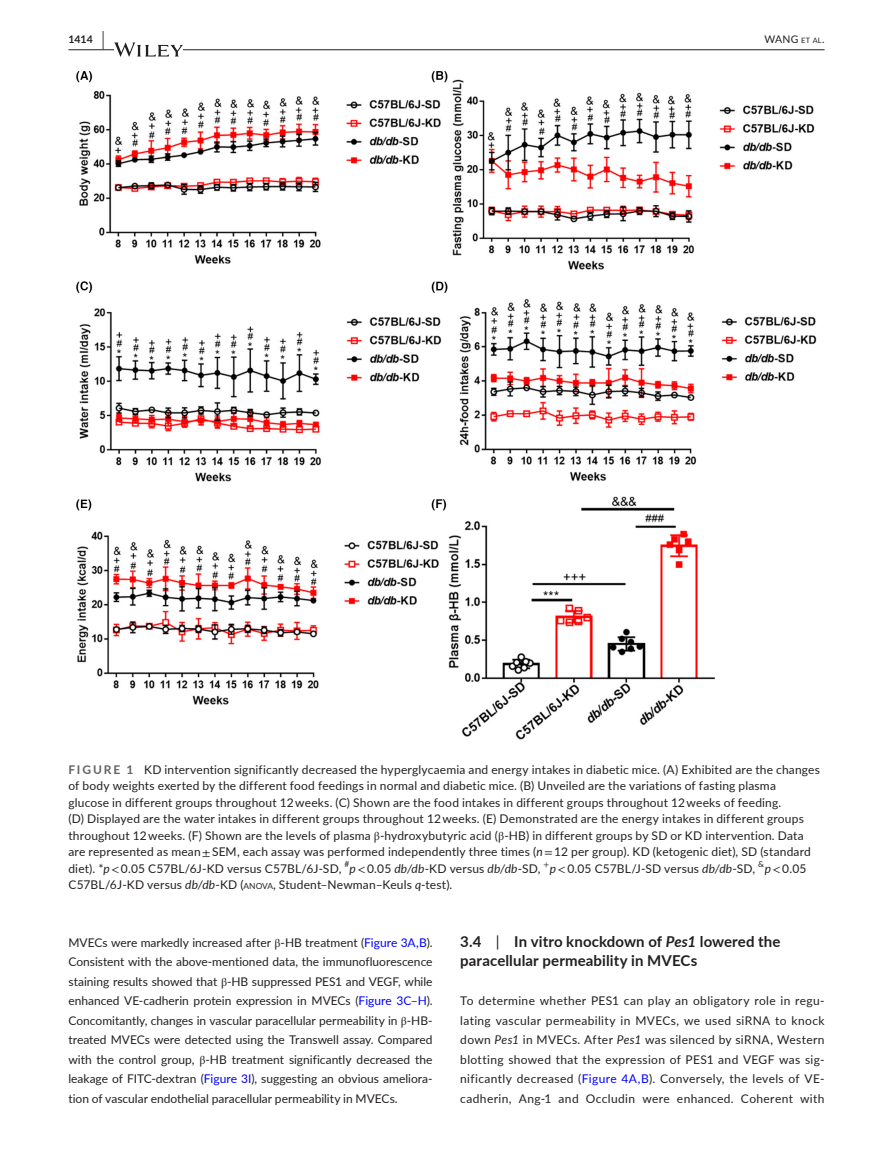
<style>
.page{position:relative;width:893px;height:1174px;background:#fff}
.page>*{position:absolute;margin:0;border:0;box-sizing:border-box;transform-origin:0 0}
.t1{font:700 15px/19.5px "Lato";letter-spacing:.01em;color:#231f20}
.t2{font:12px/19.5px "Lato";letter-spacing:.015em;color:#231f20;text-align:justify}
.t3{font:10.5px "Lato";color:#231f20}
.t4{font:700 10.5px "Lato";color:#231f20}
.t5{font:8.4px "STIX";color:#231f20}
.t6{font:8.4px "Lato";color:#231f20}
.s1{font-size:19.5px}
.s2{font-size:7.35px}
.s3{font-weight:700;color:#636366}
.s4{font-family:"STIX"}
.s5{font-style:italic}
.s6{font-size:8.4px}
.s7{color:#00f}
.s8{font-weight:400}
</style>
<div class="page">
<hr style="left:68px;top:49px;width:756px;height:1px;background:#231f20">
<svg style="left:114px;top:42px;width:69px;height:15px"></svg>
<img style="left:76px;top:71px;width:741px;height:669px">
<p class="t4" style="left:68px;top:31px;width:37px">1414 <span class="s1">|</span></p>
<p class="t3" style="left:764px;top:31px;width:61px">WANG <span class="s2">ET AL</span>.</p>
<p class="t2" style="left:68px;top:760px;width:753px;line-height:16.5px;text-align:left"><span class="s3">FIGURE 1</span> KD intervention significantly decreased the hyperglycaemia and energy intakes in diabetic mice. (A) Exhibited are the changes of body weights exerted by the different food feedings in normal and diabetic mice. (B) Unveiled are the variations of fasting plasma<br>glucose in different groups throughout 12 weeks. (C) Shown are the food intakes in different groups throughout 12 weeks of feeding.<br>(D) Displayed are the water intakes in different groups throughout 12 weeks. (E) Demonstrated are the energy intakes in different groups throughout 12 weeks. (F) Shown are the levels of plasma <span class="s4">β</span>-hydroxybutyric acid (<span class="s4">β</span>-HB) in different groups by SD or KD intervention. Data are represented as mean <span class="s4">±</span> SEM, each assay was performed independently three times (<span class="s5">n</span><span class="s4">=</span> 12 per group). KD (ketogenic diet), SD (standard diet). *<span class="s5">p</span><span class="s4">&lt;</span> 0.05 C57BL/6J-KD versus C57BL/6J-SD, <sup>#</sup><span class="s5">p</span><span class="s4">&lt;</span> 0.05 <span class="s5">db/db</span>-KD versus <span class="s5">db/db</span>-SD,</p>
<p class="t5" style="left:544px;top:859px;width:7px">+</p>
<p class="t2" style="left:550px;top:858px;width:207px"><span class="s5">p</span><span class="s4">&lt;</span> 0.05 C57BL/J-SD versus <span class="s5">db/db</span>-SD,</p>
<p class="t6" style="left:758px;top:858px;width:7px">&amp;</p>
<p class="t2" style="left:765px;top:858px;width:43px"><span class="s5">p</span><span class="s4">&lt;</span> 0.05</p>
<p class="t2" style="left:68px;top:874px;width:385px">C57BL/6J-KD versus <span class="s5">db/db</span>-KD (<span class="s6">ANOVA</span>, Student–Newman–Keuls <span class="s5">q</span>-test).</p>
<p class="t2" style="left:68px;top:932px;width:366px">MVECs were markedly increased after <span class="s4">β</span>-HB treatment (<span class="s7">Figure 3A,B</span>).<br>Consistent with the above-mentioned data, the immunofluorescence staining results showed that <span class="s4">β</span>-HB suppressed PES1 and VEGF, while enhanced VE-cadherin protein expression in MVECs (<span class="s7">Figure 3C–H</span>).<br>Concomitantly, changes in vascular paracellular permeability in <span class="s4">β</span>-HB&shy;treated MVECs were detected using the Transwell assay. Compared with the control group, <span class="s4">β</span>-HB treatment significantly decreased the leakage of FITC-dextran (<span class="s7">Figure 3I</span>), suggesting an obvious ameliora&shy;tion of vascular endothelial paracellular permeability in MVECs.</p>
<p class="t1" style="left:460px;top:931px;width:322px">3.4 <span class="s8">|</span> In vitro knockdown of <span class="s5">Pes1</span> lowered the paracellular permeability in MVECs</p>
<p class="t2" style="left:460px;top:990px;width:366px">To determine whether PES1 can play an obligatory role in regu&shy;lating vascular permeability in MVECs, we used siRNA to knock down <span class="s5">Pes1</span> in MVECs. After <span class="s5">Pes1</span> was silenced by siRNA, Western blotting showed that the expression of PES1 and VEGF was sig&shy;nificantly decreased (<span class="s7">Figure 4A,B</span>). Conversely, the levels of VE&shy;cadherin, Ang-1 and Occludin were enhanced. Coherent with</p>
</div>
